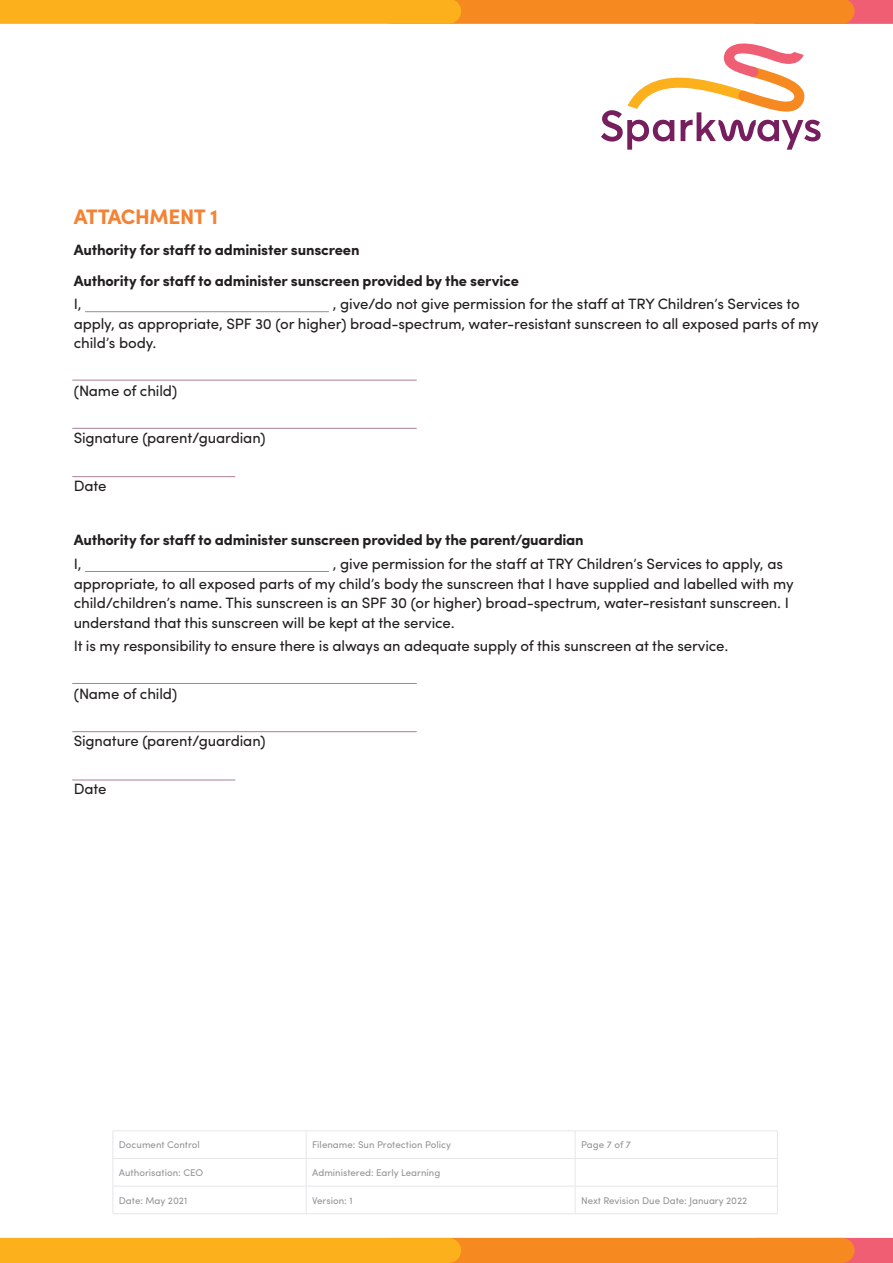
<style>
.page{position:relative;width:893px;height:1263px;background:#fff}
.page>*{position:absolute;margin:0;border:0;box-sizing:border-box;transform-origin:0 0}
.TRY001_H2_NEW{font:700 21px "Sofia Pro";letter-spacing:-.02em;color:#f48232}
.TRY001_P{font:15px/19.5px "Sofia Pro";letter-spacing:-.01em;color:#231f20}
.TRY001_H4{font:700 15px "Sofia Pro";letter-spacing:-.015em;color:#231f20}
.t1{font:9.75px "Sofia Pro";color:#939598}
</style>
<div class="page">
<svg style="left:842px;top:0;width:51px;height:24px"></svg>
<svg style="left:842px;top:1238px;width:51px;height:25px"></svg>
<div style="left:391px;top:0;width:451px;height:24px;background:#f6891f"></div>
<div style="left:391px;top:1238px;width:451px;height:25px;background:#f6891f"></div>
<div style="left:0;top:0;width:449px;height:24px;background:#fbb01c"></div>
<div style="left:0;top:1238px;width:449px;height:25px;background:#fbb01c"></div>
<svg style="left:601px;top:44px;width:220px;height:106px"></svg>
<hr style="left:113px;top:1130px;width:193px;height:1px;background:#e6e7e9">
<hr style="left:306px;top:1130px;width:269px;height:1px;background:#e6e7e9">
<hr style="left:575px;top:1130px;width:203px;height:1px;background:#e6e7e9">
<hr style="left:113px;top:1158px;width:193px;height:1px;background:#e6e7e9">
<hr style="left:306px;top:1158px;width:269px;height:1px;background:#e6e7e9">
<hr style="left:575px;top:1158px;width:203px;height:1px;background:#e6e7e9">
<hr style="left:113px;top:1186px;width:193px;height:1px;background:#e6e7e9">
<hr style="left:306px;top:1186px;width:269px;height:1px;background:#e6e7e9">
<svg style="left:306px;top:1131px;width:1px;height:82px"></svg>
<hr style="left:575px;top:1186px;width:203px;height:1px;background:#e6e7e9">
<svg style="left:575px;top:1131px;width:1px;height:82px"></svg>
<svg style="left:777px;top:1131px;width:1px;height:82px"></svg>
<hr style="left:113px;top:1213px;width:193px;height:1px;background:#e6e7e9">
<hr style="left:306px;top:1213px;width:269px;height:1px;background:#e6e7e9">
<hr style="left:575px;top:1213px;width:203px;height:1px;background:#e6e7e9">
<hr style="left:85px;top:311px;width:244px;height:1px;background:#ab7f9a">
<hr style="left:72px;top:380px;width:345px;height:1px;background:#ab7f9a">
<hr style="left:72px;top:428px;width:345px;height:1px;background:#ab7f9a">
<hr style="left:72px;top:476px;width:163px;height:1px;background:#ab7f9a">
<hr style="left:72px;top:683px;width:345px;height:1px;background:#ab7f9a">
<hr style="left:72px;top:731px;width:345px;height:1px;background:#ab7f9a">
<hr style="left:72px;top:780px;width:163px;height:1px;background:#ab7f9a">
<hr style="left:85px;top:571px;width:244px;height:1px;background:#ab7f9a">
<p class="TRY001_H2_NEW" style="left:74px;top:201px;width:146px">ATTACHMENT 1</p>
<p class="TRY001_H4" style="left:74px;top:238px;width:287px">Authority for staff to administer sunscreen</p>
<p class="TRY001_H4" style="left:74px;top:269px;width:447px">Authority for staff to administer sunscreen provided by the service</p>
<p class="TRY001_P" style="left:74px;top:293px;width:9px">I,</p>
<p class="TRY001_P" style="left:74px;top:293px;width:746px;text-indent:259px">, give/do not give permission for the staff at TRY Children’s Services to apply, as appropriate, SPF 30 (or higher) broad-spectrum, water-resistant sunscreen to all exposed parts of my child’s body.</p>
<p class="TRY001_P" style="left:74px;top:380px;width:105px">(Name of child)</p>
<p class="TRY001_P" style="left:74px;top:427px;width:193px">Signature (parent/guardian)</p>
<p class="TRY001_P" style="left:74px;top:475px;width:34px">Date</p>
<p class="TRY001_H4" style="left:74px;top:529px;width:512px">Authority for staff to administer sunscreen provided by the parent/guardian</p>
<p class="TRY001_P" style="left:74px;top:553px;width:9px">I,</p>
<p class="TRY001_P" style="left:74px;top:553px;width:721px;text-indent:259px">, give permission for the staff at TRY Children’s Services to apply, as appropriate, to all exposed parts of my child’s body the sunscreen that I have supplied and labelled with my child/children’s name. This sunscreen is an SPF 30 (or higher) broad-spectrum, water-resistant sunscreen. I understand that this sunscreen will be kept at the service.</p>
<p class="TRY001_P" style="left:74px;top:635px;width:656px">It is my responsibility to ensure there is always an adequate supply of this sunscreen at the service.</p>
<p class="TRY001_P" style="left:74px;top:683px;width:105px">(Name of child)</p>
<p class="TRY001_P" style="left:74px;top:730px;width:193px">Signature (parent/guardian)</p>
<p class="TRY001_P" style="left:74px;top:778px;width:34px">Date</p>
<p class="t1" style="left:119px;top:1138px;width:82px">Document Control</p>
<p class="t1" style="left:312px;top:1138px;width:140px">Filename: Sun Protection Policy</p>
<p class="t1" style="left:581px;top:1138px;width:51px">Page 7 of 7</p>
<p class="t1" style="left:119px;top:1165px;width:86px">Authorisation: CEO</p>
<p class="t1" style="left:312px;top:1165px;width:130px">Administered: Early Learning</p>
<p class="t1" style="left:119px;top:1193px;width:70px">Date: May 2021</p>
<p class="t1" style="left:312px;top:1193px;width:42px">Version: 1</p>
<p class="t1" style="left:581px;top:1193px;width:168px">Next Revision Due Date: January 2022</p>
</div>
